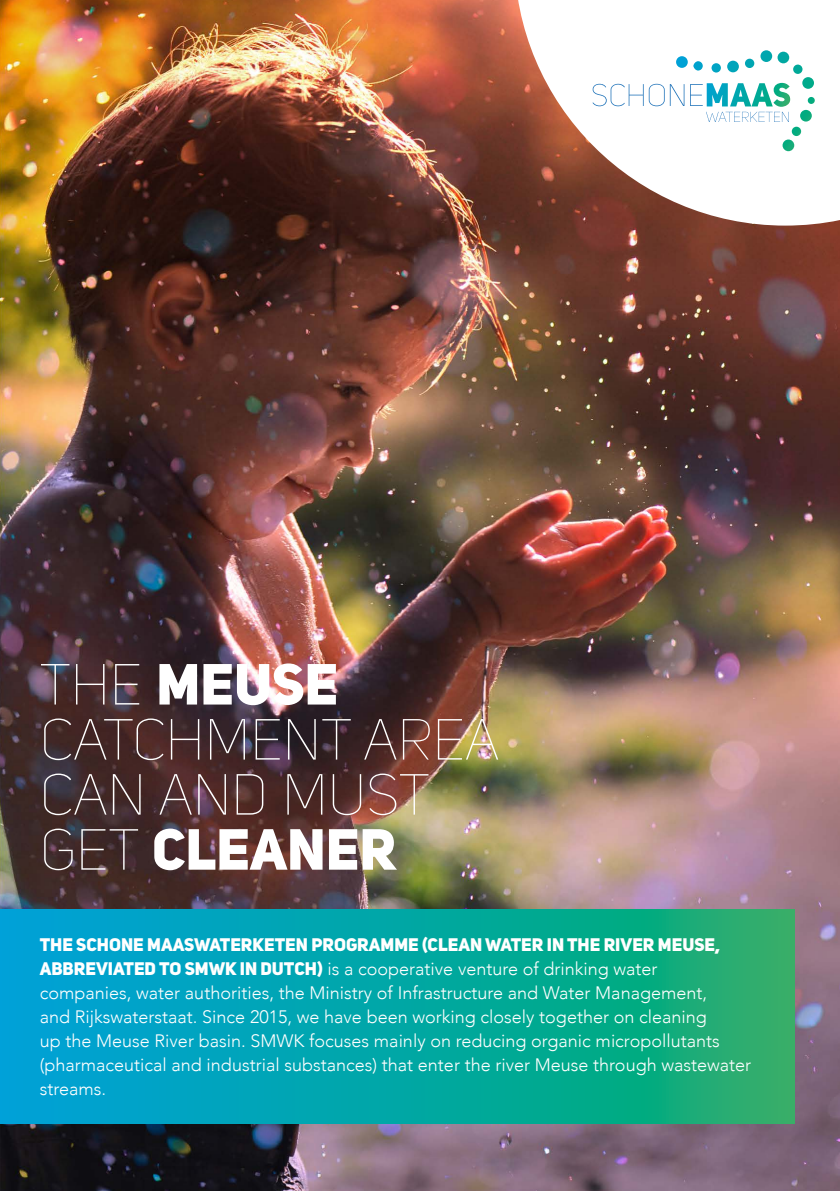
<style>
.page{position:relative;width:840px;height:1191px;background:#fff}
.page>*{position:absolute;margin:0;border:0;box-sizing:border-box;transform-origin:0 0}
.t1{font:57.2px/55px "Uni Sans Thin CAPS";color:#fff}
.t2{font:57.2px "Uni Sans Heavy CAPS";color:#fff}
.t3{font:300 18px/24px "Avenir";color:#fff}
.t4{font:18px "Uni Sans Heavy CAPS";color:#fff}
.s1{font-family:"Uni Sans Thin CAPS"}
.s2{font-family:"Uni Sans Heavy CAPS";font-weight:400}
</style>
<div class="page">
<img style="left:0;top:0;width:839px;height:1191px">
<svg style="left:0;top:909px;width:794px;height:214px;background:#06a7a3"></svg>
<svg style="left:514px;top:0;width:325px;height:226px"></svg>
<svg style="left:592px;top:50px;width:222px;height:101px"></svg>
<h1 class="t2" style="left:40px;top:647px;width:300px"><span class="s1">THE</span> MEUSE</h1>
<h1 class="t1" style="left:40px;top:713px;width:461px">CATCHMENT AREA<br>CAN AND MUST</h1>
<h1 class="t2" style="left:40px;top:812px;width:358px"><span class="s1">GET</span> CLEANER</h1>
<p class="t4" style="left:40px;top:933px;width:681px">THE SCHONE MAASWATERKETEN PROGRAMME (CLEAN WATER IN THE RIVER MEUSE,</p>
<p class="t3" style="left:40px;top:957px;width:712px"><span class="s2">ABBREVIATED TO SMWK IN DUTCH)</span> is a cooperative venture of drinking water companies, water authorities, the Ministry of Infrastructure and Water Management,<br>and Rijkswaterstaat. Since 2015, we have been working closely together on cleaning<br>up the Meuse River basin. SMWK focuses mainly on reducing organic micropollutants (pharmaceutical and industrial substances) that enter the river Meuse through wastewater streams.</p>
</div>
